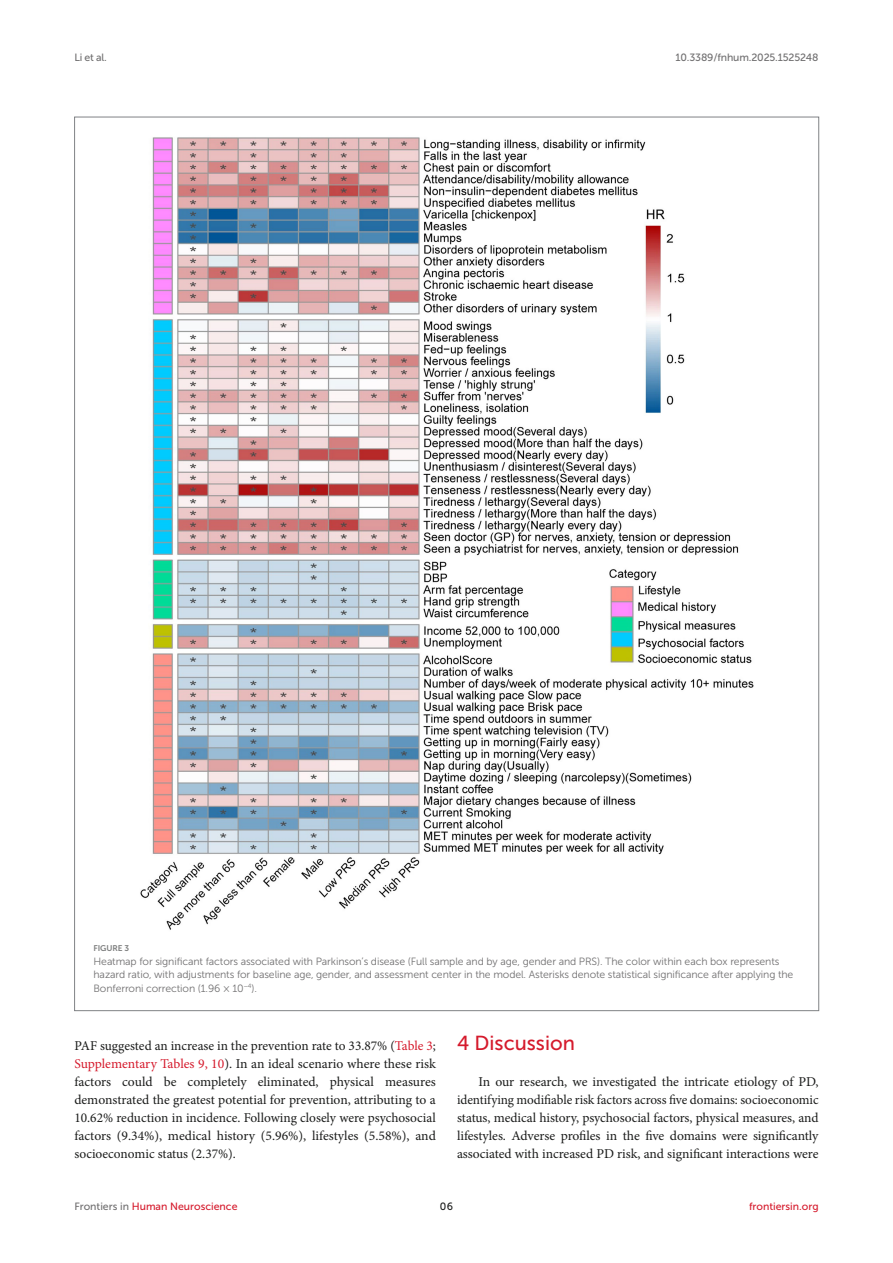
<style>
.page{position:relative;width:893px;height:1263px;background:#fff}
.page>*{position:absolute;margin:0;border:0;box-sizing:border-box;transform-origin:0 0}
.HEAD_1{font:20.25px "Museo Sans 500";color:#d51a2c}
.TEXT{font:13.5px/18px "Minion Pro";letter-spacing:-.005em;color:#1b1c1b;text-align:justify}
.FIG_LEG{font:10.5px/13.5px "Museo Sans 300";letter-spacing:-.01em;color:#706f70}
.t1{font:10.5px "Museo Sans 500";color:#d51a2c}
.t2{font:10.5px "Museo Sans 500";letter-spacing:-.015em;color:#706f70}
.t3{font:10.5px "Museo Sans 500";color:#1b1c1b}
.FIG_HD{font:8.25px "Museo Sans 700";letter-spacing:-.01em;color:#7e7f7f}
.s1{color:#d51a2c}
.s2{color:#706f70}
</style>
<div class="page">
<img style="left:140px;top:137px;width:614px;height:793px">
<p class="t2" style="left:74px;top:51px;width:34px">Li et al.</p>
<p class="t2" style="left:676px;top:51px;width:144px">10.3389/fnhum.2025.1525248</p>
<p class="FIG_HD" style="left:94px;top:944px;width:37px">FIGURE 3</p>
<p class="FIG_LEG" style="left:94px;top:954px;width:701px">Heatmap for significant factors associated with Parkinson’s disease (Full sample and by age, gender and PRS). The color within each box represents hazard ratio, with adjustments for baseline age, gender, and assessment center in the model. Asterisks denote statistical significance after applying the<br>Bonferroni correction (1.96 × 10<sup>−</sup><sup>4</sup>).</p>
<p class="TEXT" style="left:74px;top:1037px;width:363px">PAF suggested an increase in the prevention rate to 33.87% (<span class="s1">Table 3</span>; <span class="s1">Supplementary Tables 9, 10</span>). In an ideal scenario where these risk factors could be completely eliminated, physical measures demonstrated the greatest potential for prevention, attributing to a 10.62% reduction in incidence. Following closely were psychosocial factors (9.34%), medical history (5.96%), lifestyles (5.58%), and socioeconomic status (2.37%).</p>
<p class="HEAD_1" style="left:457px;top:1032px;width:119px">4 Discussion</p>
<p class="TEXT" style="left:457px;top:1073px;width:363px;text-indent:21px">In our research, we investigated the intricate etiology of PD, identifying modifiable risk factors across five domains: socioeconomic status, medical history, psychosocial factors, physical measures, and lifestyles. Adverse profiles in the five domains were significantly associated with increased PD risk, and significant interactions were</p>
<p class="t1" style="left:74px;top:1200px;width:165px"><span class="s2">Frontiers in</span> Human Neuroscience</p>
<p class="t3" style="left:440px;top:1200px;width:15px">06</p>
<p class="t1" style="left:749px;top:1200px;width:71px">frontiersin.org</p>
</div>
